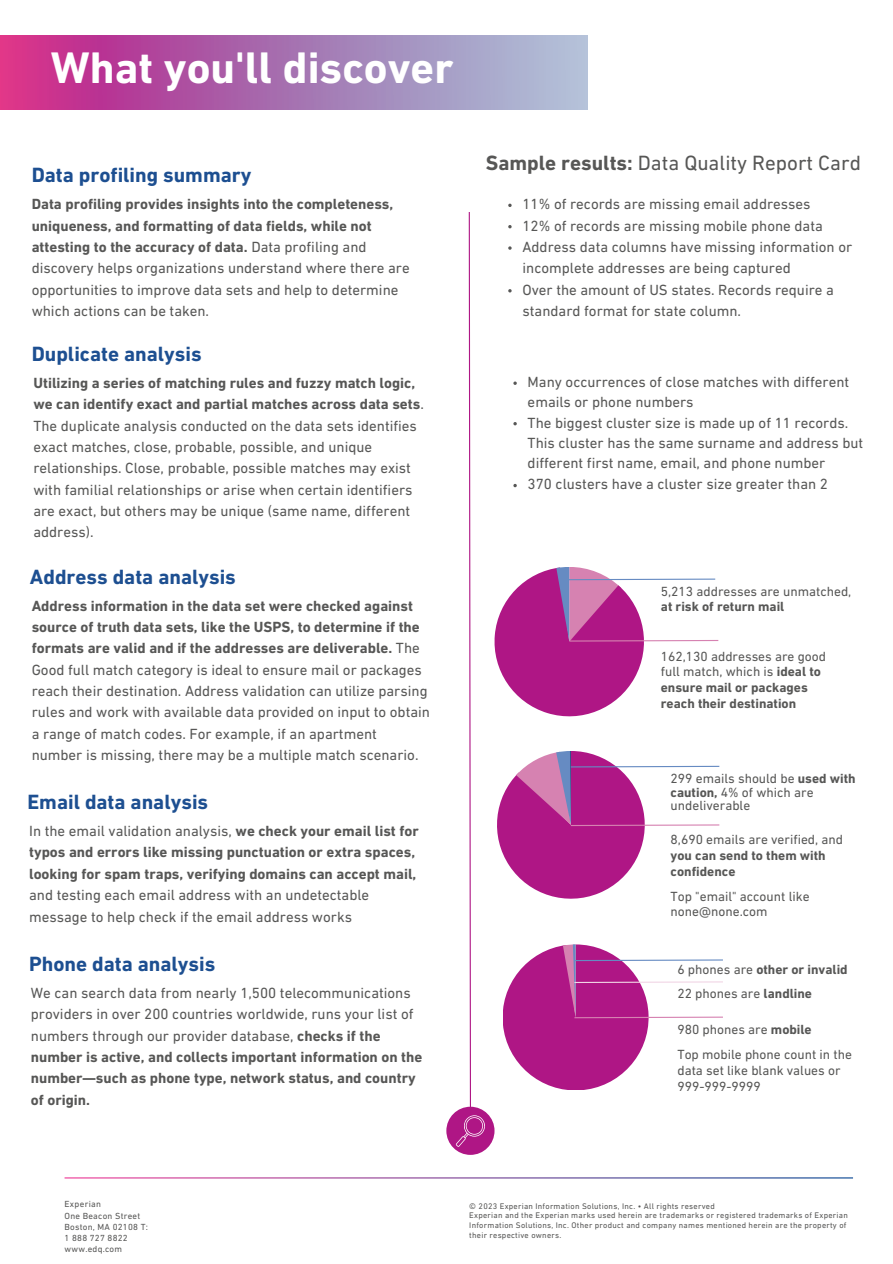
<style>
.page{position:relative;width:893px;height:1264px;background:#fff}
.page>*{position:absolute;margin:0;border:0;box-sizing:border-box;transform-origin:0 0}
.t1{font:700 45px "DIN Next LT Pro";color:#fff}
.t2{font:700 21px "DIN Next LT Pro";color:#1d4f91}
.t3{font:21px "DIN Next LT Pro";color:#575756}
.t4{font:15px/21.3px "DIN Next LT Pro";color:#575756}
.t5{font:700 15px/21.3px "DIN Next LT Pro";color:#575756}
.t6{font:13.5px/15.8px "DIN Next LT Pro";color:#575756}
.t7{font:700 13.5px/15.8px "DIN Next LT Pro";color:#575756}
.t8{font:9px/11.2px "DIN Next LT Pro";letter-spacing:.025em;color:#575756}
.t9{font:8.25px/9.6px "DIN Next LT Pro";letter-spacing:.03em;color:#575756}
.s1{font-weight:700}
.s2{font-weight:400}
</style>
<div class="page">
<svg style="left:0;top:36px;width:587px;height:74px;background:#b072b0"></svg>
<svg style="left:468px;top:212px;width:3px;height:894px"></svg>
<div style="left:446px;top:1106px;width:48px;height:48px;background:#af1685;border-radius:50%"></div>
<svg style="left:456px;top:1115px;width:29px;height:31px"></svg>
<svg style="left:508px;top:246px;width:3px;height:4px"></svg>
<svg style="left:494px;top:567px;width:225px;height:149px"></svg>
<svg style="left:497px;top:751px;width:223px;height:147px"></svg>
<svg style="left:503px;top:944px;width:220px;height:146px"></svg>
<p class="t1" style="left:51px;top:49px;width:404px">What you'll discover</p>
<p class="t2" style="left:32px;top:167px;width:221px">Data profiling summary</p>
<p class="t4" style="left:32px;top:195px;width:379px"><span class="s1">Data profiling provides insights into the completeness, uniqueness, and formatting of data fields, while not attesting to the accuracy of data.</span> Data profiling and discovery helps organizations understand where there are opportunities to improve data sets and help to determine which actions can be taken.</p>
<p class="t2" style="left:32px;top:345px;width:171px">Duplicate analysis</p>
<p class="t3" style="left:486px;top:154px;width:376px"><span class="s1">Sample results:</span> Data Quality Report Card</p>
<p class="t4" style="left:522px;top:195px;width:289px">11% of records are missing email addresses</p>
<p class="t4" style="left:522px;top:216px;width:302px">12% of records are missing mobile phone data</p>
<p class="t4" style="left:522px;top:237px;width:331px">Address data columns have missing information or incomplete addresses are being captured</p>
<p class="t4" style="left:522px;top:280px;width:313px">Over the amount of US states. Records require a standard format for state column.</p>
<p class="t4" style="left:33px;top:373px;width:392px"><span class="s1">Utilizing a series of matching rules and fuzzy match logic, we can identify exact and partial matches across data sets</span>.<br>The duplicate analysis conducted on the data sets identifies exact matches, close, probable, possible, and unique relationships. Close, probable, possible matches may exist with familial relationships or arise when certain identifiers are exact, but others may be unique (same name, different address).</p>
<p class="t4" style="left:527px;top:373px;width:323px;line-height:20.2px">Many occurrences of close matches with different emails or phone numbers</p>
<p class="t4" style="left:527px;top:414px;width:337px;line-height:20.2px">The biggest cluster size is made up of 11 records.<br>This cluster has the same surname and address but different first name, email, and phone number</p>
<p class="t4" style="left:527px;top:475px;width:302px">370 clusters have a cluster size greater than 2</p>
<p class="t2" style="left:30px;top:568px;width:207px">Address data analysis</p>
<p class="t4" style="left:32px;top:596px;width:400px"><span class="s1">Address information in the data set were checked against source of truth data sets, like the USPS, to determine if the formats are valid and if the addresses are deliverable.</span> The Good full match category is ideal to ensure mail or packages reach their destination. Address validation can utilize parsing rules and work with available data provided on input to obtain a range of match codes. For example, if an apartment number is missing, there may be a multiple match scenario.</p>
<p class="t2" style="left:27px;top:793px;width:182px">Email data analysis</p>
<p class="t5" style="left:29px;top:821px;width:391px"><span class="s2">In the email validation analysis,</span> we check your email list for typos and errors like missing punctuation or extra spaces, looking for spam traps, verifying domains can accept mail, <span class="s2">and testing each email address with an undetectable message to help check if the email address works</span></p>
<p class="t2" style="left:29px;top:955px;width:188px">Phone data analysis</p>
<p class="t4" style="left:31px;top:983px;width:393px">We can search data from nearly 1,500 telecommunications providers in over 200 countries worldwide, runs your list of numbers through our provider database, <span class="s1">checks if the number is active, and collects important information on the number—such as phone type, network status, and country of origin.</span></p>
<p class="t8" style="left:65px;top:1199px;width:38px">Experian</p>
<p class="t8" style="left:65px;top:1210px;width:85px">One Beacon Street<br>Boston, MA 02108 T:<br>1 888 727 8822 www.edq.com</p>
<p class="t6" style="left:660px;top:584px;width:192px">5,213 addresses are unmatched, <span class="s1">at risk of return mail</span></p>
<p class="t7" style="left:660px;top:649px;width:167px"><span class="s2">162,130 addresses are good full match, which is</span> ideal to ensure mail or packages reach their destination</p>
<p class="t6" style="left:670px;top:773px;width:186px;line-height:13.5px">299 emails should be <span class="s1">used with caution,</span> 4% of which are undeliverable</p>
<p class="t7" style="left:670px;top:833px;width:174px"><span class="s2">8,690 emails are verified, and </span>you can send to them with confidence</p>
<p class="t6" style="left:670px;top:889px;width:140px">Top "email" account like none@none.com</p>
<p class="t7" style="left:677px;top:963px;width:172px"><span class="s2">6 phones are</span> other or invalid</p>
<p class="t6" style="left:677px;top:986px;width:136px">22 phones are <span class="s1">landline</span></p>
<p class="t6" style="left:677px;top:1022px;width:136px">980 phones are <span class="s1">mobile</span></p>
<p class="t6" style="left:677px;top:1047px;width:176px">Top mobile phone count in the data set like blank values or<br>999-999-9999</p>
<p class="t9" style="left:469px;top:1201px;width:247px">© 2023 Experian Information Solutions, Inc. • All rights reserved</p>
<p class="t9" style="left:469px;top:1211px;width:380px">Experian and the Experian marks used herein are trademarks or registered trademarks of Experian<br>Information Solutions, Inc. Other product and company names mentioned herein are the property of their respective owners.</p>
</div>
